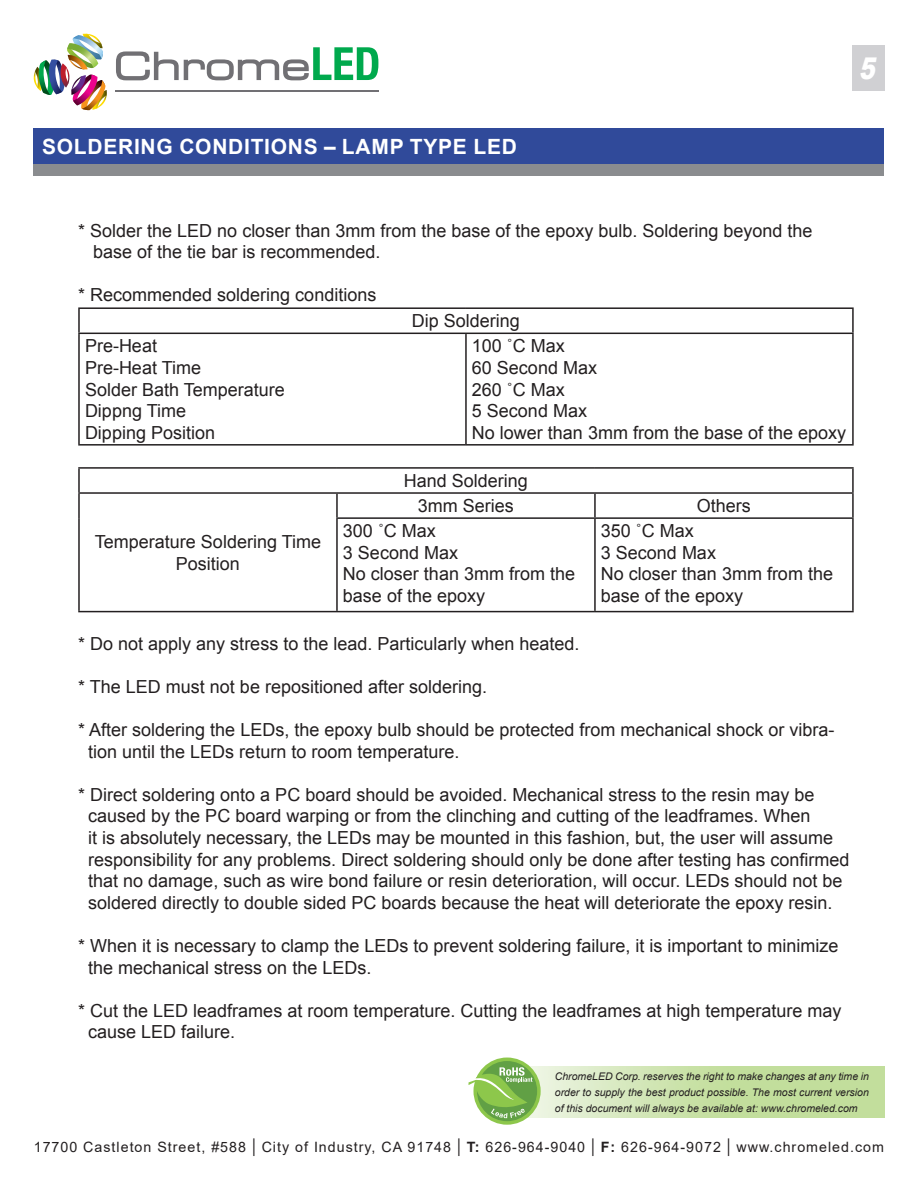
<style>
.page{position:relative;width:918px;height:1188px;background:#fff}
.page>*{position:absolute;margin:0;border:0;box-sizing:border-box;transform-origin:0 0}
.t1{font:italic 900 30px "Arial";color:#fff;scale:.8 1}
.t2{font:700 21px "Arial";letter-spacing:.035em;color:#fff}
.t3{font:18px/21.6px "Arial";color:#231f20}
.t4{font:14.25px "Arial";letter-spacing:.07em;color:#231f20}
.t5{font:italic 10.5px/15.8px "Arial";color:#231f20;text-align:justify}
.s1{font-size:18.6px}
.s2{font-weight:700}
</style>
<div class="page">
<img style="left:34px;top:34px;width:73px;height:76px">
<hr style="left:115px;top:90px;width:263px;height:2px;background:#717074">
<svg style="left:116px;top:47px;width:262px;height:33px"></svg>
<svg style="left:473px;top:1058px;width:68px;height:67px"></svg>
<div style="left:477px;top:1061px;width:60px;height:60px;background:#61a045;border-radius:50%"></div>
<svg style="left:469px;top:1067px;width:64px;height:51px"></svg>
<div style="left:852px;top:45px;width:32px;height:46px;background:#d0d0d3"></div>
<div style="left:34px;top:128px;width:850px;height:37px;background:#304a9a"></div>
<div style="left:34px;top:164px;width:850px;height:12px;background:#8a8c8f"></div>
<hr style="left:78px;top:307px;width:388px;height:2px;background:#231f20">
<hr style="left:78px;top:309px;width:2px;height:24px;background:#231f20">
<hr style="left:466px;top:307px;width:388px;height:2px;background:#231f20">
<hr style="left:852px;top:309px;width:2px;height:24px;background:#231f20">
<hr style="left:78px;top:333px;width:388px;height:1px;background:#231f20">
<hr style="left:78px;top:334px;width:2px;height:110px;background:#231f20">
<hr style="left:466px;top:333px;width:388px;height:1px;background:#231f20">
<hr style="left:465px;top:334px;width:2px;height:110px;background:#231f20">
<hr style="left:852px;top:334px;width:2px;height:110px;background:#231f20">
<hr style="left:78px;top:444px;width:388px;height:2px;background:#231f20">
<hr style="left:466px;top:444px;width:388px;height:2px;background:#231f20">
<hr style="left:78px;top:467px;width:259px;height:2px;background:#231f20">
<hr style="left:78px;top:469px;width:2px;height:23px;background:#231f20">
<hr style="left:337px;top:467px;width:258px;height:2px;background:#231f20">
<hr style="left:595px;top:467px;width:259px;height:2px;background:#231f20">
<hr style="left:852px;top:469px;width:2px;height:23px;background:#231f20">
<hr style="left:78px;top:492px;width:259px;height:2px;background:#231f20">
<hr style="left:78px;top:494px;width:2px;height:24px;background:#231f20">
<hr style="left:337px;top:492px;width:258px;height:2px;background:#231f20">
<hr style="left:336px;top:494px;width:2px;height:23px;background:#231f20">
<hr style="left:595px;top:492px;width:259px;height:2px;background:#231f20">
<hr style="left:594px;top:494px;width:2px;height:23px;background:#231f20">
<hr style="left:852px;top:494px;width:2px;height:23px;background:#231f20">
<hr style="left:78px;top:518px;width:2px;height:93px;background:#231f20">
<hr style="left:336px;top:517px;width:259px;height:2px;background:#231f20">
<hr style="left:336px;top:519px;width:2px;height:92px;background:#231f20">
<hr style="left:595px;top:517px;width:259px;height:2px;background:#231f20">
<hr style="left:594px;top:519px;width:2px;height:92px;background:#231f20">
<hr style="left:852px;top:519px;width:2px;height:92px;background:#231f20">
<hr style="left:78px;top:611px;width:259px;height:1px;background:#231f20">
<hr style="left:337px;top:611px;width:258px;height:1px;background:#231f20">
<hr style="left:595px;top:611px;width:259px;height:1px;background:#231f20">
<p class="t2" style="left:42px;top:131px;width:15px">SOLDERI</p>
<p class="t2" style="left:141px;top:131px;width:101px">NG CONDITIO</p>
<p class="t2" style="left:288px;top:131px;width:201px">NS – LAMPTYPE LED</p>
<h1 class="t1" style="left:859px;top:46px;width:31px">5</h1>
<h1 class="t1" style="left:854px;top:64px;width:31px">4</h1>
<p class="t3" style="left:93px;top:220px;width:721px;text-indent:-15px">* Solder the LED no closer than 3mm from the base of the epoxy bulb. Soldering beyond the base of the tie bar is recommended.</p>
<p class="t3" style="left:78px;top:285px;width:300px">* Recommended soldering conditions</p>
<p class="t3" style="left:412px;top:310px;width:110px">Dip Soldering</p>
<p class="t3" style="left:85px;top:335px;width:201px">Pre-Heat<br>Pre-Heat Time<br>Solder Bath Temperature<br>Dippng Time<br>Dipping Position</p>
<p class="t3" style="left:472px;top:335px;width:376px">100 ˚C Max<br>60 Second Max<br>260 ˚C Max<br>5 Second Max<br>No lower than 3mm from the base of the epoxy</p>
<p class="t3" style="left:404px;top:470px;width:126px">Hand Soldering</p>
<p class="t3" style="left:418px;top:495px;width:98px">3mm Series</p>
<p class="t3" style="left:697px;top:495px;width:56px">Others</p>
<p class="t3" style="left:343px;top:520px;width:234px">300 ˚C Max<br>3 Second Max<br>No closer than 3mm from the base of the epoxy</p>
<p class="t3" style="left:601px;top:520px;width:234px">350 ˚C Max<br>3 Second Max<br>No closer than 3mm from the base of the epoxy</p>
<p class="t3" style="left:78px;top:633px;width:503px">* Do not apply any stress to the lead. Particularly when heated.</p>
<p class="t3" style="left:78px;top:676px;width:410px">* The LED must not be repositioned after soldering.</p>
<p class="t3" style="left:88px;top:719px;width:748px;text-indent:-10px">* After soldering the LEDs, the epoxy bulb should be protected from mechanical shock or vibra&shy;tion until the LEDs return to room temperature.</p>
<p class="t3" style="left:88px;top:784px;width:763px;text-indent:-10px">* Direct soldering onto a PC board should be avoided. Mechanical stress to the resin may be caused by the PC board warping or from the clinching and cutting of the leadframes. When<br>it is absolutely necessary, the LEDs may be mounted in this fashion, but, the user will assume responsibility for any problems. Direct soldering should only be done after testing has confirmed that no damage, such as wire bond failure or resin deterioration, will occur. LEDs should not be soldered directly to double sided PC boards because the heat will deteriorate the epoxy resin.</p>
<p class="t3" style="left:88px;top:935px;width:752px;text-indent:-10px">* When it is necessary to clamp the LEDs to prevent soldering failure, it is important to minimize the mechanical stress on the LEDs.</p>
<p class="t3" style="left:88px;top:1000px;width:755px;text-indent:-10px">* Cut the LED leadframes at room temperature. Cutting the leadframes at high temperature may cause LED failure.</p>
<p class="t3" style="left:95px;top:531px;width:228px;text-align:center">Temperature Soldering Time<br>Position</p>
<p class="t5" style="left:555px;top:1069px;width:316px">ChromeLED Corp. reserves the right to make changes at any time in order to supply the best product possible. The most current version of this document will always be available at: www.chromeled.com</p>
<p class="t5" style="left:550px;top:1087px;width:316px">ChromeLED Corp. reserves the right to make changes at any time in order to supply the best product possible. The most current version</p>
<p class="t4" style="left:34px;top:1137px;width:852px">17700 Castleton Street, #588 <span class="s1">|</span> City of Industry, CA 91748 <span class="s1">|</span> <span class="s2">T:</span> 626-964-9040 <span class="s1">|</span> <span class="s2">F:</span> 626-964-9072 <span class="s1">|</span> www.chromeled.com</p>
</div>
